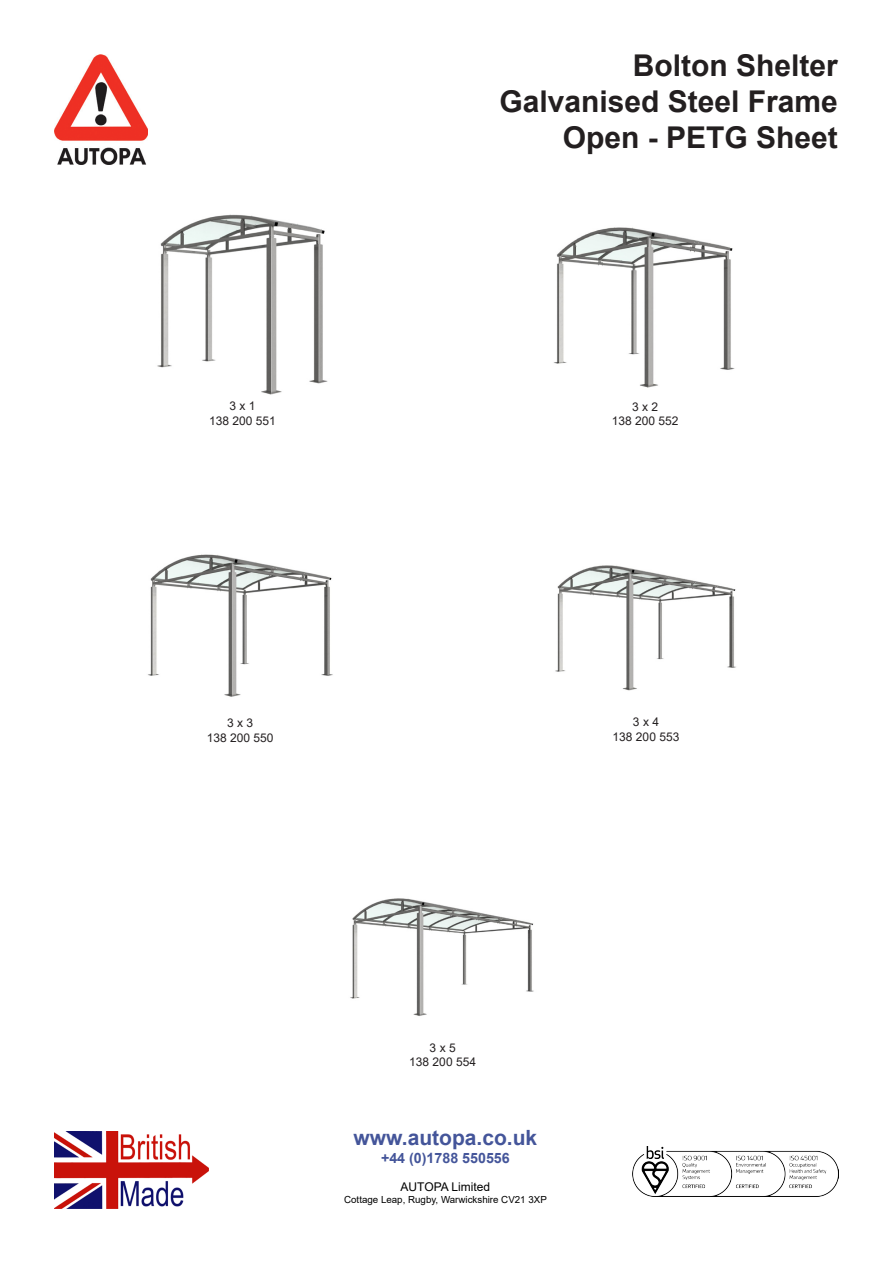
<style>
.page{position:relative;width:893px;height:1263px;background:#fff}
.page>*{position:absolute;margin:0;border:0;box-sizing:border-box;transform-origin:0 0}
.t1{font:700 30px "Arial";color:#231f20}
.t2{font:700 21px "Arial";color:#44559a}
.t3{font:700 14.25px "Arial";color:#44559a}
.t4{font:12px "Arial";color:#231f20}
.t5{font:12px "Arial";color:#000}
.t6{font:9.75px "Arial";color:#000}
</style>
<div class="page">
<img style="left:54px;top:54px;width:94px;height:111px">
<img style="left:54px;top:1131px;width:155px;height:78px">
<img style="left:633px;top:1146px;width:206px;height:51px">
<img style="left:157px;top:214px;width:171px;height:181px">
<img style="left:553px;top:227px;width:182px;height:161px">
<img style="left:148px;top:554px;width:185px;height:143px">
<img style="left:555px;top:565px;width:181px;height:126px">
<img style="left:350px;top:898px;width:184px;height:118px">
<p class="t4" style="left:229px;top:398px;width:28px">3 x 1</p>
<p class="t4" style="left:209px;top:412px;width:68px">138 200 551</p>
<p class="t4" style="left:227px;top:715px;width:28px">3 x 3</p>
<p class="t4" style="left:207px;top:729px;width:68px">138 200 550</p>
<p class="t1" style="left:633px;top:44px;width:207px">Bolton Shelter</p>
<p class="t1" style="left:499px;top:80px;width:340px">Galvanised Steel Frame</p>
<p class="t1" style="left:563px;top:116px;width:277px">Open - PETG Sheet</p>
<p class="t4" style="left:632px;top:398px;width:28px">3 x 2</p>
<p class="t4" style="left:612px;top:412px;width:68px">138 200 552</p>
<p class="t4" style="left:633px;top:714px;width:28px">3 x 4</p>
<p class="t4" style="left:613px;top:728px;width:68px">138 200 553</p>
<p class="t4" style="left:430px;top:1039px;width:28px">3 x 5</p>
<p class="t4" style="left:409px;top:1053px;width:68px">138 200 554</p>
<p class="t2" style="left:354px;top:1123px;width:185px">www.autopa.co.uk</p>
<p class="t3" style="left:381px;top:1147px;width:130px">+44 (0)1788 550556</p>
<p class="t5" style="left:401px;top:1179px;width:91px">AUTOPA Limited</p>
<p class="t6" style="left:344px;top:1193px;width:204px">Cottage Leap, Rugby, Warwickshire CV21 3XP</p>
</div>
